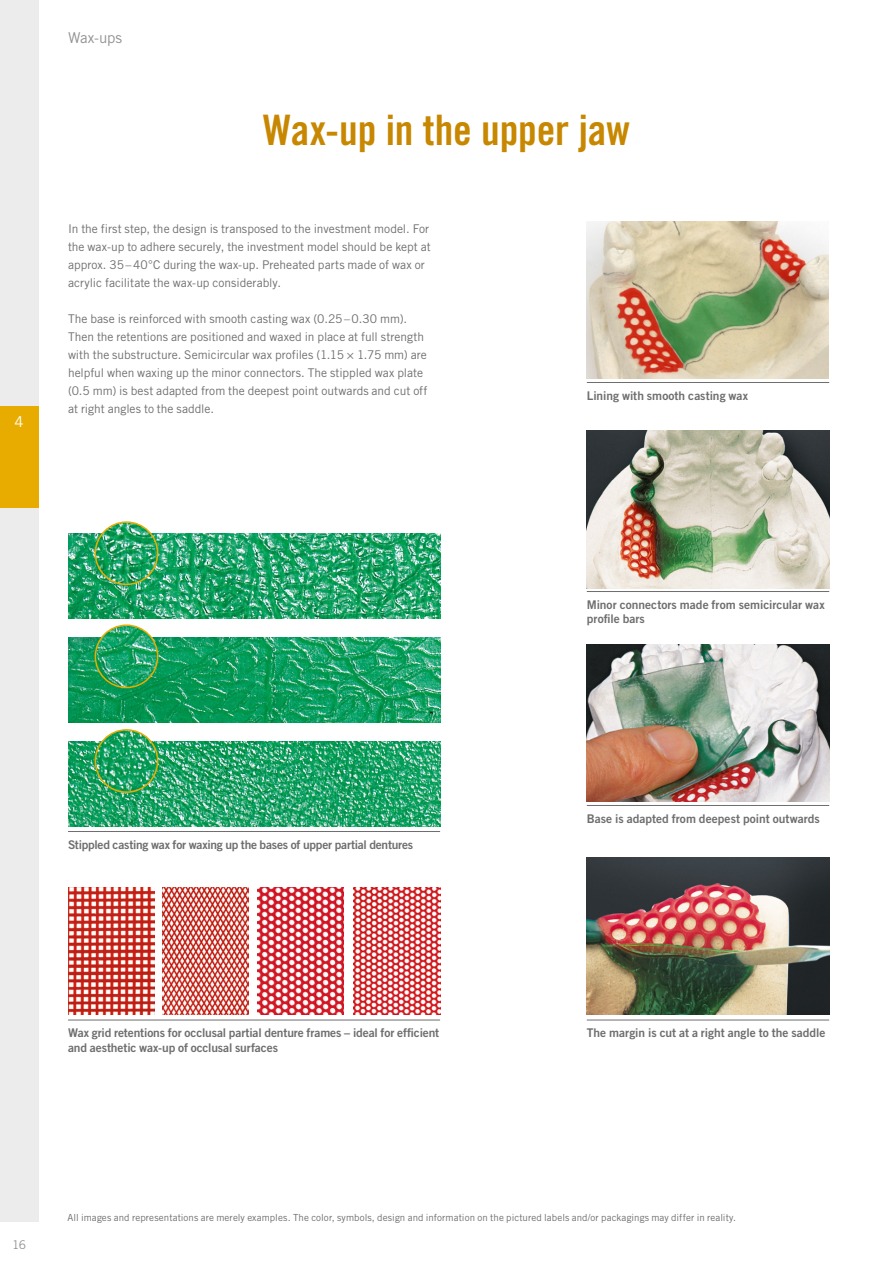
<style>
.page{position:relative;width:893px;height:1263px;background:#fff}
.page>*{position:absolute;margin:0;border:0;box-sizing:border-box;transform-origin:0 0}
.t1{font:42px "Trade Gothic LT Std Bd Cn 20";letter-spacing:-.005em;color:#c78700}
.t2{font:15px "Trade Gothic LT Pro";letter-spacing:-.01em;color:#919291}
.t3{font:15px "Trade Gothic LT Pro";color:#fff}
.t4{font:12px/18px "Trade Gothic LT Pro";color:#6e6e6e}
.t5{font:12px/14.4px "Trade Gothic LT Pro Bd 2";letter-spacing:-.005em;color:#6e6e6e}
.t6{font:12px "Trade Gothic LT Pro";color:#919291}
.t7{font:9.75px "Trade Gothic LT Pro";letter-spacing:.005em;color:#6e6e6e}
</style>
<div class="page">
<div style="left:0;top:0;width:38px;height:1221px;background:#ececec"></div>
<img style="left:68px;top:887px;width:87px;height:128px">
<img style="left:162px;top:887px;width:87px;height:128px">
<img style="left:257px;top:887px;width:87px;height:128px">
<img style="left:353px;top:887px;width:87px;height:128px">
<hr style="left:68px;top:1020px;width:372px;height:1px;background:#6e6e6e">
<hr style="left:68px;top:831px;width:372px;height:1px;background:#6e6e6e">
<img style="left:68px;top:637px;width:372px;height:85px">
<img style="left:68px;top:534px;width:372px;height:85px">
<img style="left:68px;top:741px;width:372px;height:85px">
<img style="left:95px;top:522px;width:63px;height:62px;border-radius:31px">
<div style="left:95px;top:521px;width:63px;height:64px;border:2px solid #e8ac00;border-radius:50%"></div>
<img style="left:95px;top:625px;width:63px;height:62px;border-radius:31px">
<div style="left:95px;top:624px;width:63px;height:64px;border:2px solid #e8ac00;border-radius:50%"></div>
<img style="left:95px;top:730px;width:63px;height:62px;border-radius:31px">
<div style="left:95px;top:729px;width:63px;height:64px;border:2px solid #e8ac00;border-radius:50%"></div>
<img style="left:587px;top:221px;width:241px;height:157px">
<img style="left:587px;top:431px;width:242px;height:157px">
<img style="left:587px;top:644px;width:242px;height:158px">
<img style="left:587px;top:858px;width:242px;height:157px">
<hr style="left:587px;top:382px;width:242px;height:1px;background:#6e6e6e">
<hr style="left:587px;top:591px;width:242px;height:1px;background:#6e6e6e">
<hr style="left:587px;top:805px;width:242px;height:1px;background:#6e6e6e">
<hr style="left:587px;top:1020px;width:242px;height:1px;background:#6e6e6e">
<div style="left:0;top:406px;width:38px;height:102px;background:#e8ac00"></div>
<p class="t3" style="left:15px;top:413px;width:11px">4</p>
<p class="t2" style="left:68px;top:28px;width:56px">Wax-ups</p>
<h1 class="t1" style="left:263px;top:105px;width:368px">Wax-up in the upper jaw</h1>
<p class="t4" style="left:68px;top:220px;width:364px">In the first step, the design is transposed to the investment model. For the wax-up to adhere securely, the investment model should be kept at approx. 35–40°C during the wax-up. Preheated parts made of wax or acrylic facilitate the wax-up considerably.</p>
<p class="t4" style="left:68px;top:310px;width:361px">The base is reinforced with smooth casting wax (0.25–0.30 mm).<br>Then the retentions are positioned and waxed in place at full strength with the substructure. Semicircular wax profiles (1.15 × 1.75 mm) are helpful when waxing up the minor connectors. The stippled wax plate (0.5 mm) is best adapted from the deepest point outwards and cut off at right angles to the saddle.</p>
<p class="t5" style="left:587px;top:388px;width:163px">Lining with smooth casting wax</p>
<p class="t5" style="left:587px;top:597px;width:239px">Minor connectors made from semicircular wax profile bars</p>
<p class="t5" style="left:68px;top:837px;width:347px">Stippled casting wax for waxing up the bases of upper partial dentures</p>
<p class="t5" style="left:587px;top:811px;width:235px">Base is adapted from deepest point outwards</p>
<p class="t5" style="left:68px;top:1026px;width:373px">Wax grid retentions for occlusal partial denture frames – ideal for efficient and aesthetic wax-up of occlusal surfaces</p>
<p class="t5" style="left:587px;top:1026px;width:240px">The margin is cut at a right angle to the saddle</p>
<p class="t6" style="left:12px;top:1237px;width:16px">16</p>
<p class="t7" style="left:68px;top:1212px;width:670px">All images and representations are merely examples. The color, symbols, design and information on the pictured labels and/or packagings may differ in reality.</p>
</div>
